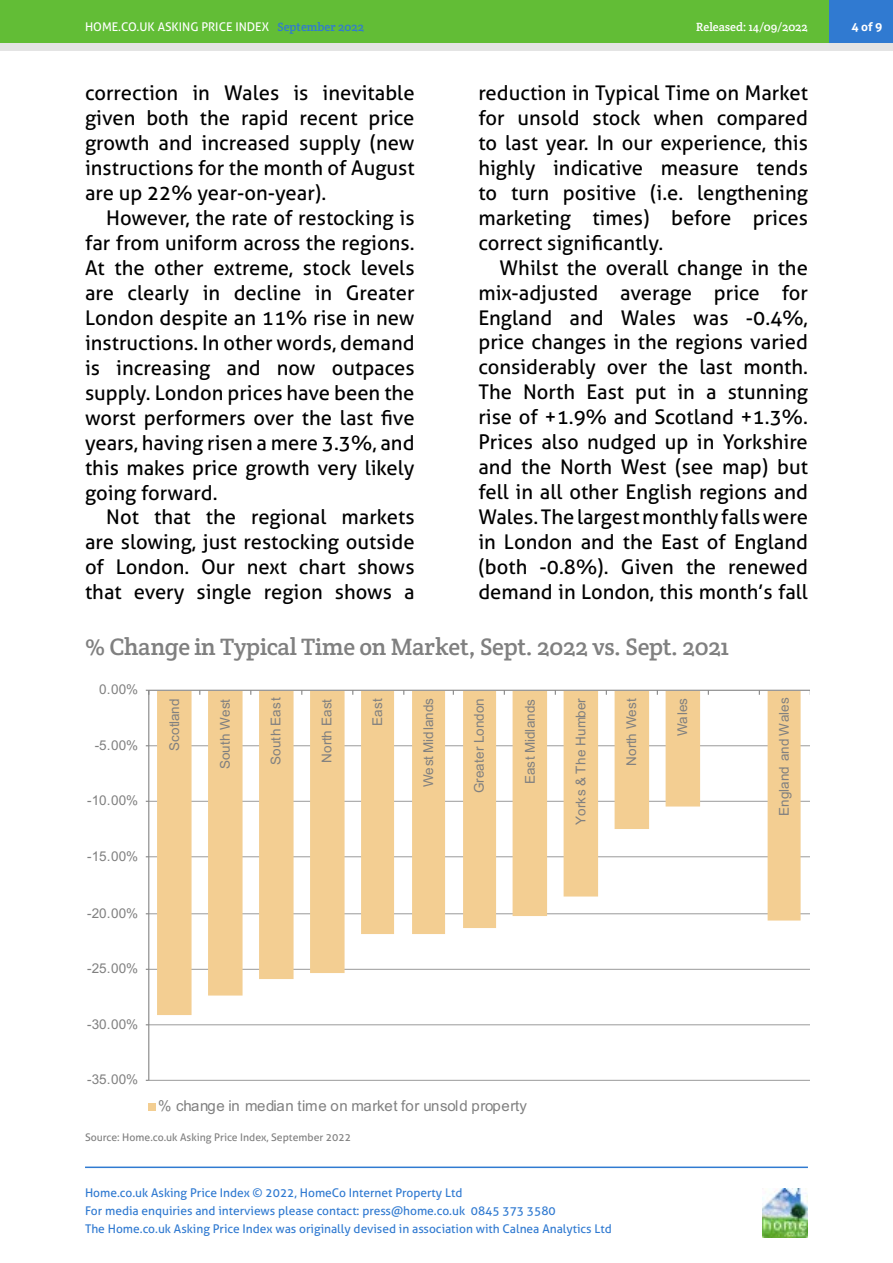
<style>
.page{position:relative;width:893px;height:1263px;background:#fff}
.page>*{position:absolute;margin:0;border:0;box-sizing:border-box;transform-origin:0 0}
.t1{font:24px "Crete Round";letter-spacing:-.01em;color:#808080}
.t2{font:20.25px/24.9px "Aller";color:#000;text-align:justify}
.t3{font:15px "Arial";letter-spacing:.01em;color:#808080}
.t4{font:13.5px "Arial";color:#808080}
.t5{font:12px/18px "Aller";color:#307ad1}
.t6{font:12px "Aller";color:#fff}
.t7{font:12px "Crete Round";color:#fff}
.t8{font:700 12px "Aller";color:#fff}
.t9{font:10.5px "Aller";color:#808080}
.s1{font-family:"Crete Round";color:#307ad1}
</style>
<div class="page">
<hr style="left:85px;top:1166px;width:723px;height:2px;background:#307ad1">
<div style="left:0;top:0;width:893px;height:51px;background:#e4e4e4"></div>
<div style="left:0;top:0;width:893px;height:43px;background:#62bd36"></div>
<img style="left:762px;top:1188px;width:46px;height:49px">
<div style="left:829px;top:0;width:64px;height:43px;background:#307ad1"></div>
<hr style="left:149px;top:1080px;width:661px;height:1px;background:#ababab">
<hr style="left:149px;top:1024px;width:661px;height:1px;background:#b9b9b9">
<hr style="left:149px;top:969px;width:661px;height:1px;background:#acacac">
<hr style="left:149px;top:913px;width:661px;height:1px;background:#b7b7b7">
<hr style="left:149px;top:856px;width:661px;height:1px;background:#b7b7b7">
<hr style="left:149px;top:801px;width:661px;height:1px;background:#afafaf">
<hr style="left:149px;top:745px;width:661px;height:1px;background:#b5b5b5">
<svg style="left:157px;top:691px;width:644px;height:324px"></svg>
<hr style="left:148px;top:690px;width:1px;height:390px;background:#868686">
<hr style="left:149px;top:690px;width:661px;height:1px;background:#868686">
<div style="left:148px;top:1103px;width:8px;height:8px;background:#f3ce92"></div>
<p class="t6" style="left:85px;top:19px;width:281px">HOME.CO.UK ASKING PRICE INDEX <span class="s1">September 2022</span></p>
<p class="t7" style="left:696px;top:19px;width:113px">Released: 14/09/2022</p>
<p class="t8" style="left:851px;top:19px;width:32px">4 of 9</p>
<p class="t2" style="left:478px;top:80px;width:331px">reduction in Typical Time on Market for unsold stock when compared to last year. In our experience, this highly indicative measure tends to turn positive (i.e. lengthening marketing times) before prices correct significantly.</p>
<p class="t2" style="left:478px;top:255px;width:331px;text-indent:21px">Whilst the overall change in the mix-adjusted average price for England and Wales was -0.4%, price changes in the regions varied considerably over the last month.<br>The North East put in a stunning rise of +1.9% and Scotland +1.3%.<br>Prices also nudged up in Yorkshire and the North West (see map) but fell in all other English regions and Wales. The largest monthly falls were in London and the East of England (both -0.8%). Given the renewed demand in London, this month’s fall</p>
<p class="t1" style="left:85px;top:631px;width:645px">% Change in Typical Time on Market, Sept. 2022 vs. Sept. 2021</p>
<p class="t2" style="left:85px;top:80px;width:331px">correction in Wales is inevitable given both the rapid recent price growth and increased supply (new instructions for the month of August are up 22% year-on-year).</p>
<p class="t2" style="left:85px;top:205px;width:331px;text-indent:21px">However, the rate of restocking is far from uniform across the regions.<br>At the other extreme, stock levels are clearly in decline in Greater London despite an 11% rise in new instructions. In other words, demand is increasing and now outpaces supply. London prices have been the worst performers over the last five years, having risen a mere 3.3%, and this makes price growth very likely going forward.</p>
<p class="t2" style="left:85px;top:505px;width:331px;text-indent:21px">Not that the regional markets are slowing, just restocking outside of London. Our next chart shows that every single region shows a</p>
<p class="t4" style="left:99px;top:680px;width:41px">0.00%</p>
<p class="t4" style="left:95px;top:735px;width:45px">-5.00%</p>
<p class="t4" style="left:87px;top:791px;width:52px">-10.00%</p>
<p class="t4" style="left:87px;top:846px;width:52px">-15.00%</p>
<p class="t4" style="left:87px;top:903px;width:52px">-20.00%</p>
<p class="t4" style="left:87px;top:959px;width:52px">-25.00%</p>
<p class="t4" style="left:87px;top:1014px;width:52px">-30.00%</p>
<p class="t4" style="left:87px;top:1070px;width:52px">-35.00%</p>
<p class="t4" style="left:165px;top:751px;width:54px;rotate:-90deg">Scotland</p>
<p class="t4" style="left:216px;top:769px;width:71px;rotate:-90deg">South West</p>
<p class="t4" style="left:267px;top:764px;width:68px;rotate:-90deg">South East</p>
<p class="t4" style="left:317px;top:763px;width:65px;rotate:-90deg">North East</p>
<p class="t4" style="left:368px;top:725px;width:29px;rotate:-90deg">East</p>
<p class="t4" style="left:419px;top:787px;width:91px;rotate:-90deg">West Midlands</p>
<p class="t4" style="left:470px;top:793px;width:96px;rotate:-90deg">Greater London</p>
<p class="t4" style="left:521px;top:784px;width:86px;rotate:-90deg">East Midlands</p>
<p class="t4" style="left:571px;top:824px;width:128px;rotate:-90deg">Yorks &amp; The Humber</p>
<p class="t4" style="left:622px;top:766px;width:70px;rotate:-90deg">North West</p>
<p class="t4" style="left:673px;top:736px;width:40px;rotate:-90deg">Wales</p>
<p class="t4" style="left:775px;top:815px;width:119px;rotate:-90deg">England and Wales</p>
<p class="t3" style="left:158px;top:1095px;width:370px">% change in median time on market for unsold property</p>
<p class="t9" style="left:85px;top:1131px;width:268px">Source: Home.co.uk Asking Price Index, September 2022</p>
<p class="t5" style="left:85px;top:1184px;width:528px">Home.co.uk Asking Price Index © 2022, HomeCo Internet Property Ltd<br>For media enquiries and interviews please contact: press@home.co.uk 0845 373 3580<br>The Home.co.uk Asking Price Index was originally devised in association with Calnea Analytics Ltd</p>
</div>
